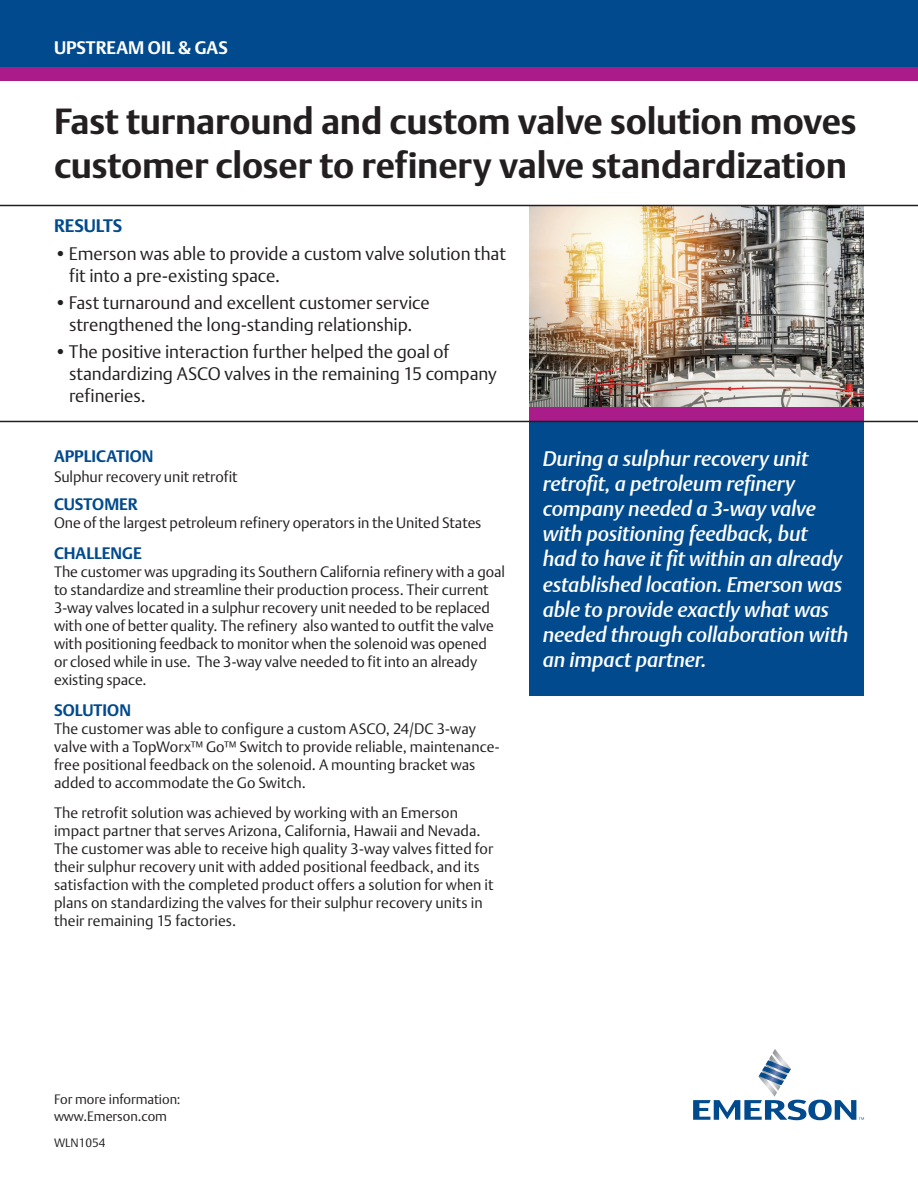
<style>
.page{position:relative;width:918px;height:1188px;background:#fff}
.page>*{position:absolute;margin:0;border:0;box-sizing:border-box;transform-origin:0 0}
.t1{font:700 36px/43.2px "DTL Argo T";letter-spacing:-.005em;color:#231f20}
.t2{font:italic 500 21px/25.2px "DTL Argo T";letter-spacing:-.005em;color:#fff}
.t3{font:300 18px/21.6px "DTL Argo T";letter-spacing:-.005em;color:#231f20}
.t4{font:700 18px "DTL Argo T";color:#fff}
.t5{font:700 18px "DTL Argo T";letter-spacing:.005em;color:#004a8d}
.t6{font:700 16.5px "DTL Argo T";color:#004a8d}
.t7{font:300 15px/18px "DTL Argo T";color:#231f20}
.t8{font:300 13.5px "DTL Argo T";color:#231f20}
.t9{font:300 12px "DTL Argo T";color:#231f20}
</style>
<div class="page">
<svg style="left:693px;top:1049px;width:171px;height:71px"></svg>
<div style="left:0;top:0;width:918px;height:68px;background:#004a8d"></div>
<div style="left:0;top:68px;width:918px;height:13px;background:#a91c89"></div>
<div style="left:529px;top:422px;width:335px;height:274px;background:#004a8d"></div>
<img style="left:529px;top:206px;width:335px;height:201px">
<div style="left:529px;top:407px;width:335px;height:14px;background:#a91c89"></div>
<hr style="left:0;top:205px;width:918px;height:1px;background:#231f20">
<hr style="left:0;top:421px;width:918px;height:1px;background:#231f20">
<p class="t4" style="left:54px;top:37px;width:175px">UPSTREAM OIL &amp; GAS</p>
<p class="t1" style="left:54px;top:100px;width:804px">Fast turnaround and custom valve solution moves customer closer to refinery valve standardization</p>
<p class="t5" style="left:54px;top:215px;width:70px">RESULTS</p>
<p class="t3" style="left:69px;top:243px;width:438px;text-indent:-15px">•Emerson was able to provide a custom valve solution that fit into a pre-existing space.</p>
<p class="t3" style="left:54px;top:292px;width:377px;text-align:center">•Fast turnaround and excellent customer service strengthened the long-standing relationship.</p>
<p class="t3" style="left:69px;top:341px;width:429px;text-indent:-15px">•The positive interaction further helped the goal of standardizing ASCO valves in the remaining 15 company refineries.</p>
<p class="t6" style="left:54px;top:446px;width:101px">APPLICATION</p>
<p class="t7" style="left:54px;top:467px;width:185px">Sulphur recovery unit retrofit</p>
<p class="t6" style="left:54px;top:495px;width:85px">CUSTOMER</p>
<p class="t7" style="left:54px;top:514px;width:429px">One of the largest petroleum refinery operators in the United States</p>
<p class="t6" style="left:54px;top:543px;width:89px">CHALLENGE</p>
<p class="t7" style="left:54px;top:562px;width:453px">The customer was upgrading its Southern California refinery with a goal to standardize and streamline their production process. Their current 3-way valves located in a sulphur recovery unit needed to be replaced with one of better quality. The refinery also wanted to outfit the valve with positioning feedback to monitor when the solenoid was opened<br>or closed while in use. The 3-way valve needed to fit into an already existing space.</p>
<p class="t6" style="left:54px;top:700px;width:79px">SOLUTION</p>
<p class="t7" style="left:54px;top:719px;width:447px">The customer was able to configure a custom ASCO, 24/DC 3-way valve with a TopWorx™ Go™ Switch to provide reliable, maintenance&shy;free positional feedback on the solenoid. A mounting bracket was added to accommodate the Go Switch.</p>
<p class="t7" style="left:54px;top:803px;width:441px">The retrofit solution was achieved by working with an Emerson impact partner that serves Arizona, California, Hawaii and Nevada.<br>The customer was able to receive high quality 3-way valves fitted for their sulphur recovery unit with added positional feedback, and its satisfaction with the completed product offers a solution for when it plans on standardizing the valves for their sulphur recovery units in their remaining 15 factories.</p>
<p class="t2" style="left:543px;top:445px;width:307px">During a sulphur recovery unit retrofit, a petroleum refinery company needed a 3-way valve with positioning feedback, but<br>had to have it fit within an already established location. Emerson was able to provide exactly what was needed through collaboration with an impact partner.</p>
<p class="t8" style="left:54px;top:1092px;width:128px">For more information:</p>
<p class="t8" style="left:54px;top:1108px;width:115px">www.Emerson.com</p>
<p class="t9" style="left:54px;top:1135px;width:53px">WLN1054</p>
</div>
